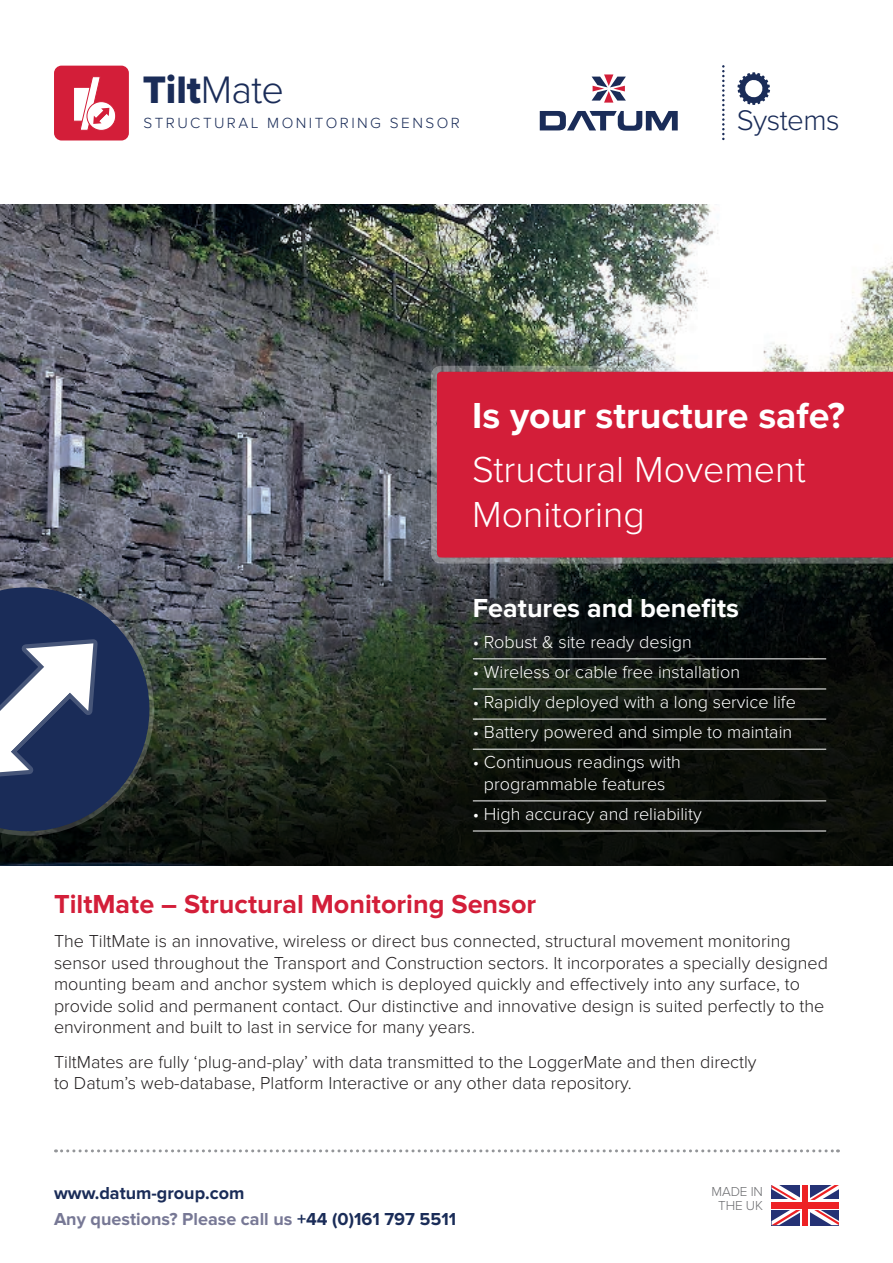
<style>
.page{position:relative;width:893px;height:1263px;background:#fff}
.page>*{position:absolute;margin:0;border:0;box-sizing:border-box;transform-origin:0 0}
.t1{font:39.75px "Proxima Nova Extrabld";color:#1a2c58}
.t2{font:300 37.5px/45px "Proxima Nova";color:#fff}
.t3{font:700 37.5px "Proxima Nova";color:#fff}
.t4{font:300 29.4px "Proxima Nova";letter-spacing:-.02em;color:#1a2c58}
.t5{font:700 27px "Proxima Nova";color:#d31e39}
.t6{font:700 27px "Proxima Nova";color:#fff}
.t7{font:300 18px/21.6px "Proxima Nova";color:#231f20}
.t8{font:300 18px/21.6px "Proxima Nova";color:#fff;text-align:center}
.t9{font:700 18px/25.8px "Proxima Nova";color:#1a2c58}
.t10{font:300 15.3px "Proxima Nova";letter-spacing:.16em;color:#1a2c58}
.t11{font:300 13.5px/14.2px "Proxima Nova";letter-spacing:-.01em;color:#6c6d70;text-align:center}
.s1{font-family:"Proxima Nova";font-weight:300}
.s2{color:#777895}
</style>
<div class="page">
<img style="left:0;top:204px;width:893px;height:232px">
<svg style="left:56px;top:1149px;width:782px;height:3px"></svg>
<svg style="left:771px;top:1185px;width:68px;height:40px"></svg>
<svg style="left:722px;top:65px;width:3px;height:75px"></svg>
<svg style="left:737px;top:72px;width:33px;height:33px"></svg>
<svg style="left:540px;top:111px;width:138px;height:20px"></svg>
<svg style="left:592px;top:74px;width:34px;height:29px"></svg>
<div style="left:54px;top:66px;width:75px;height:74px;background:#d31e39;border-radius:7px"></div>
<svg style="left:87px;top:102px;width:29px;height:28px"></svg>
<div style="left:87px;top:101px;width:29px;height:30px;border:1px solid #d31e39;border-radius:50%"></div>
<svg style="left:74px;top:76px;width:35px;height:55px"></svg>
<svg style="left:0;top:436px;width:893px;height:429px;background:#2a302e"></svg>
<hr style="left:473px;top:658px;width:353px;height:1px;background:#fff">
<hr style="left:473px;top:689px;width:353px;height:1px;background:#fff">
<hr style="left:473px;top:719px;width:353px;height:1px;background:#fff">
<hr style="left:473px;top:749px;width:353px;height:1px;background:#fff">
<hr style="left:473px;top:800px;width:353px;height:1px;background:#fff">
<hr style="left:473px;top:831px;width:353px;height:1px;background:#fff">
<svg style="left:431px;top:366px;width:462px;height:198px;background:#cb2a42"></svg>
<svg style="left:0;top:583px;width:154px;height:253px;background:#424e6a"></svg>
<h1 class="t1" style="left:143px;top:60px;width:143px">Tilt<span class="s1">Mate</span></h1>
<p class="t10" style="left:144px;top:114px;width:318px">STRUCTURAL MONITORING SENSOR</p>
<h3 class="t4" style="left:737px;top:107px;width:104px">Systems</h3>
<h2 class="t3" style="left:472px;top:394px;width:374px">Is your structure safe?</h2>
<h2 class="t2" style="left:472px;top:447px;width:335px">Structural Movement<br>Monitoring</h2>
<h3 class="t6" style="left:473px;top:592px;width:268px">Features and benefits</h3>
<p class="t8" style="left:473px;top:631px;width:220px">• Robust &amp; site ready design</p>
<p class="t8" style="left:473px;top:661px;width:269px">• Wireless or cable free installation</p>
<p class="t8" style="left:473px;top:692px;width:325px">• Rapidly deployed with a long service life</p>
<p class="t8" style="left:473px;top:722px;width:321px">• Battery powered and simple to maintain</p>
<p class="t8" style="left:473px;top:752px;width:210px">• Continuous readings with programmable features</p>
<p class="t8" style="left:473px;top:803px;width:230px">• High accuracy and reliability</p>
<h3 class="t5" style="left:54px;top:888px;width:484px">TiltMate – Structural Monitoring Sensor</h3>
<p class="t7" style="left:54px;top:930px;width:775px">The TiltMate is an innovative, wireless or direct bus connected, structural movement monitoring sensor used throughout the Transport and Construction sectors. It incorporates a specially designed mounting beam and anchor system which is deployed quickly and effectively into any surface, to provide solid and permanent contact. Our distinctive and innovative design is suited perfectly to the environment and built to last in service for many years.</p>
<p class="t7" style="left:54px;top:1051px;width:704px">TiltMates are fully ‘plug-and-play’ with data transmitted to the LoggerMate and then directly to Datum’s web-database, Platform Interactive or any other data repository.</p>
<p class="t9" style="left:54px;top:1181px;width:404px">www.datum-group.com<br><span class="s2">Any questions? Please call us</span> +44 (0)161 797 5511</p>
<p class="t11" style="left:711px;top:1184px;width:53px">MADE IN<br>THE UK</p>
</div>
